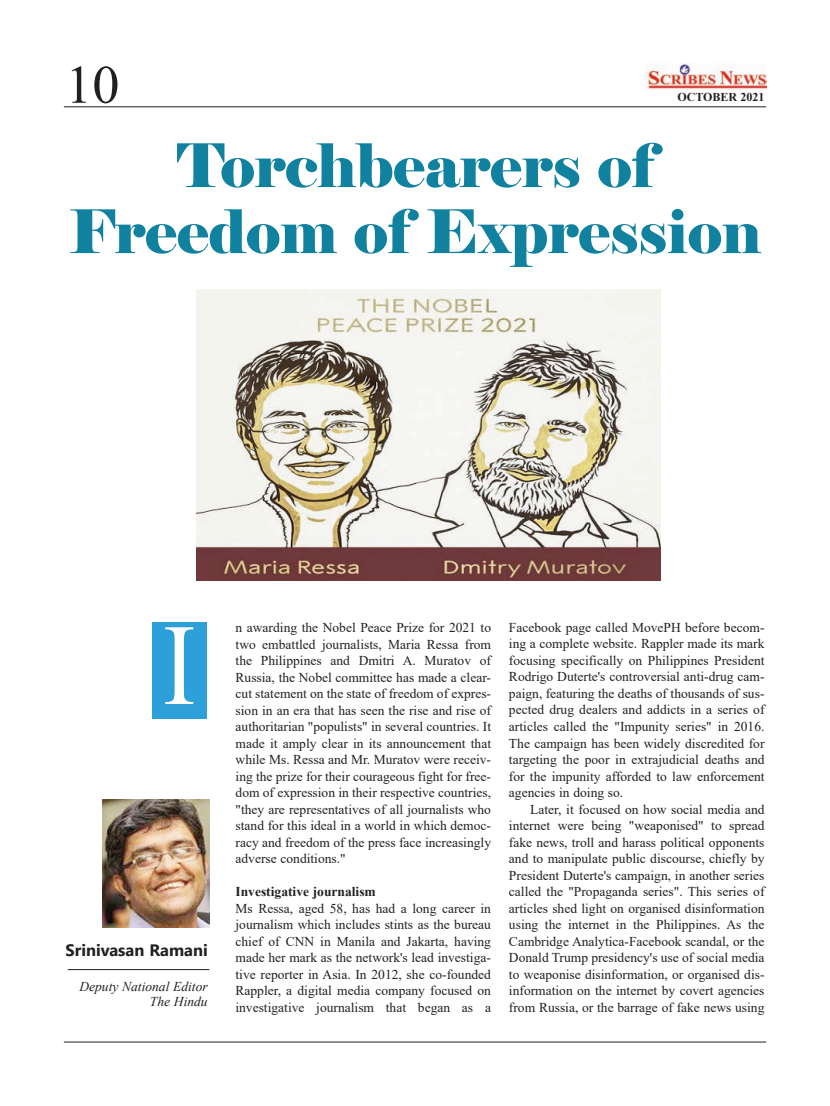
<style>
.page{position:relative;width:830px;height:1106px;background:#fff}
.page>*{position:absolute;margin:0;border:0;box-sizing:border-box;transform-origin:0 0}
.t1{font:115.8px "Times New Roman";color:#fff;scale:.85 1}
.t2{font:60px/66px "Elephant";color:#1181a0;text-align:center}
.t3{font:54px "Times New Roman";color:#231f20}
.t4{font:700 16.5px "Segoe UI";color:#231f20}
.t5{font:13.5px/16.5px "Times New Roman";color:#231f20;text-align:justify}
.t6{font:italic 13.5px/14.2px "Times New Roman";color:#231f20;text-align:right}
.t7{font:700 13.5px "Times New Roman";color:#231f20}
.t8{font:700 12px "Times New Roman";color:#231f20}
</style>
<div class="page">
<img style="left:645px;top:64px;width:120px;height:26px">
<hr style="left:64px;top:106px;width:701px;height:1px;background:#231f20">
<hr style="left:64px;top:1041px;width:701px;height:1px;background:#231f20">
<img style="left:103px;top:799px;width:106px;height:128px">
<hr style="left:68px;top:969px;width:141px;height:1px;background:#231f20">
<div style="left:152px;top:622px;width:55px;height:97px;background:#2ea0d9"></div>
<img style="left:197px;top:289px;width:463px;height:292px">
<h3 class="t3" style="left:65px;top:55px;width:55px">10</h3>
<p class="t8" style="left:677px;top:90px;width:89px">october 2021</p>
<h2 class="t2" style="left:69px;top:133px;width:693px">Torchbearers of<br>Freedom of Expression</h2>
<h1 class="t1" style="left:163px;top:601px;width:40px">I</h1>
<p class="t4" style="left:66px;top:938px;width:144px">Srinivasan Ramani</p>
<p class="t6" style="left:79px;top:979px;width:130px">Deputy National Editor<br>The Hindu</p>
<p class="t5" style="left:235px;top:619px;width:257px">n awarding the Nobel Peace Prize for 2021 to two embattled journalists, Maria Ressa from the Philippines and Dmitri A. Muratov of Russia, the Nobel committee has made a clear&shy;cut statement on the state of freedom of expres&shy;sion in an era that has seen the rise and rise of authoritarian "populists" in several countries. It made it amply clear in its announcement that while Ms. Ressa and Mr. Muratov were receiv&shy;ing the prize for their courageous fight for free&shy;dom of expression in their respective countries, "they are representatives of all journalists who stand for this ideal in a world in which democ&shy;racy and freedom of the press face increasingly adverse conditions."</p>
<p class="t7" style="left:235px;top:884px;width:142px">Investigative journalism</p>
<p class="t5" style="left:235px;top:899px;width:257px">Ms Ressa, aged 58, has had a long career in journalism which includes stints as the bureau chief of CNN in Manila and Jakarta, having made her mark as the network's lead investiga&shy;tive reporter in Asia. In 2012, she co-founded Rappler, a digital media company focused on investigative journalism that began as a</p>
<p class="t5" style="left:508px;top:619px;width:257px">Facebook page called MovePH before becom&shy;ing a complete website. Rappler made its mark focusing specifically on Philippines President Rodrigo Duterte's controversial anti-drug cam&shy;paign, featuring the deaths of thousands of sus&shy;pected drug dealers and addicts in a series of articles called the "Impunity series" in 2016.<br>The campaign has been widely discredited for targeting the poor in extrajudicial deaths and for the impunity afforded to law enforcement agencies in doing so.</p>
<p class="t5" style="left:508px;top:800px;width:257px;text-indent:21px">Later, it focused on how social media and internet were being "weaponised" to spread fake news, troll and harass political opponents and to manipulate public discourse, chiefly by President Duterte's campaign, in another series called the "Propaganda series". This series of articles shed light on organised disinformation using the internet in the Philippines. As the Cambridge Analytica-Facebook scandal, or the Donald Trump presidency's use of social media to weaponise disinformation, or organised dis&shy;information on the internet by covert agencies from Russia, or the barrage of fake news using</p>
</div>
